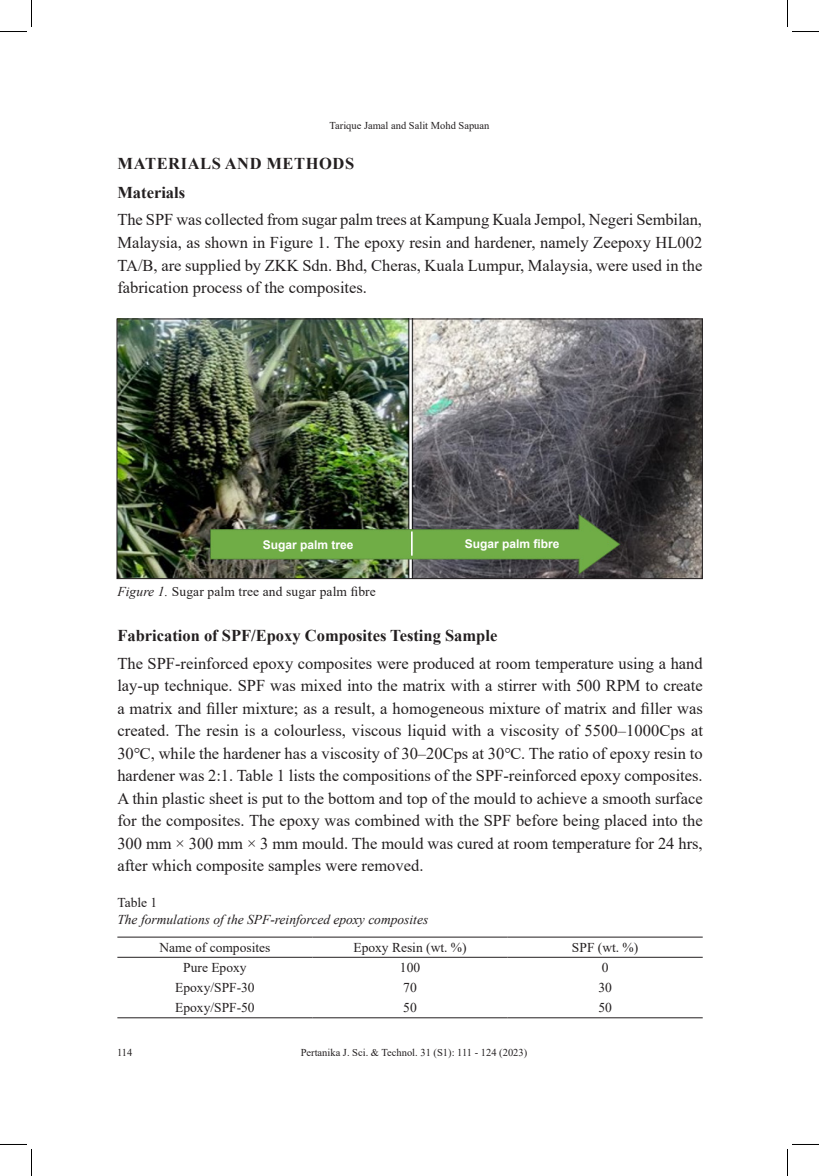
<style>
.page{position:relative;width:819px;height:1176px;background:#fff}
.page>*{position:absolute;margin:0;border:0;box-sizing:border-box;transform-origin:0 0}
.First_para_body_text{font:16.5px/22.5px "Times New Roman";color:#231f20;text-align:justify}
.Only_Para_body_text{font:16.5px/22.5px "Times New Roman";color:#231f20;text-align:justify}
.Subhead_2{font:700 16.5px "Times New Roman";color:#231f20}
.Subhead{font:700 16.5px "Times New Roman";letter-spacing:.035em;color:#231f20}
.Body_Table{font:13.5px "Times New Roman";color:#231f20}
.Body_Text{font:italic 13.5px "Times New Roman";color:#231f20}
.First_para_body_text-2{font:13.5px "Times New Roman";color:#231f20}
.Subhead_3{font:700 12px "Arial";color:#fff}
.t1{font:10.5px "Times New Roman";color:#231f20}
.s1{font-style:italic}
</style>
<div class="page">
<img style="left:119px;top:320px;width:582px;height:257px">
<div style="left:117px;top:318px;width:586px;height:261px;border:1px solid #231f20"></div>
<hr style="left:117px;top:936px;width:195px;height:1px;background:#231f20">
<hr style="left:312px;top:936px;width:196px;height:1px;background:#231f20">
<hr style="left:508px;top:936px;width:195px;height:1px;background:#231f20">
<hr style="left:117px;top:956px;width:195px;height:1px;background:#231f20">
<hr style="left:312px;top:956px;width:196px;height:1px;background:#231f20">
<hr style="left:508px;top:956px;width:195px;height:1px;background:#231f20">
<hr style="left:117px;top:1017px;width:195px;height:1px;background:#231f20">
<hr style="left:312px;top:1017px;width:196px;height:1px;background:#231f20">
<hr style="left:508px;top:1017px;width:195px;height:1px;background:#231f20">
<div style="left:218px;top:534px;width:180px;height:22px;background:#70ad46"></div>
<div style="left:425px;top:532px;width:175px;height:22px;background:#70ad46"></div>
<div style="left:582px;top:538px;width:24px;height:13px;background:#70ad46"></div>
<svg style="left:0;top:0;width:32px;height:32px"></svg>
<svg style="left:0;top:1144px;width:32px;height:31px"></svg>
<svg style="left:787px;top:0;width:32px;height:32px"></svg>
<svg style="left:787px;top:1144px;width:32px;height:31px"></svg>
<p class="t1" style="left:330px;top:118px;width:161px">Tarique Jamal and Salit Mohd Sapuan</p>
<p class="Subhead" style="left:118px;top:151px;width:238px">MATERIALS AND METHODS</p>
<p class="Subhead_2" style="left:117px;top:180px;width:69px">Materials</p>
<p class="Only_Para_body_text" style="left:117px;top:208px;width:587px">The SPF was collected from sugar palm trees at Kampung Kuala Jempol, Negeri Sembilan, Malaysia, as shown in Figure 1. The epoxy resin and hardener, namely Zeepoxy HL002<br>TA/B, are supplied by ZKK Sdn. Bhd, Cheras, Kuala Lumpur, Malaysia, were used in the fabrication process of the composites.</p>
<p class="Subhead_3" style="left:263px;top:536px;width:92px">Sugar palm tree</p>
<p class="Subhead_3" style="left:465px;top:535px;width:96px">Sugar palm fibre</p>
<p class="Body_Table" style="left:117px;top:582px;width:260px"><span class="s1">Figure 1.</span> Sugar palm tree and sugar palm fibre</p>
<p class="Subhead_2" style="left:117px;top:623px;width:381px">Fabrication of SPF/Epoxy Composites Testing Sample</p>
<p class="First_para_body_text" style="left:117px;top:651px;width:587px">The SPF-reinforced epoxy composites were produced at room temperature using a hand lay-up technique. SPF was mixed into the matrix with a stirrer with 500 RPM to create a matrix and filler mixture; as a result, a homogeneous mixture of matrix and filler was created. The resin is a colourless, viscous liquid with a viscosity of 5500–1000Cps at 30℃, while the hardener has a viscosity of 30–20Cps at 30℃. The ratio of epoxy resin to hardener was 2:1. Table 1 lists the compositions of the SPF-reinforced epoxy composites.<br>A thin plastic sheet is put to the bottom and top of the mould to achieve a smooth surface for the composites. The epoxy was combined with the SPF before being placed into the 300 mm × 300 mm × 3 mm mould. The mould was cured at room temperature for 24 hrs, after which composite samples were removed.</p>
<p class="First_para_body_text-2" style="left:117px;top:893px;width:41px">Table 1</p>
<p class="Body_Text" style="left:117px;top:910px;width:312px">The formulations of the SPF-reinforced epoxy composites</p>
<p class="Body_Table" style="left:159px;top:937px;width:112px">Name of composites</p>
<p class="Body_Table" style="left:353px;top:937px;width:115px">Epoxy Resin (wt. %)</p>
<p class="Body_Table" style="left:572px;top:937px;width:68px">SPF (wt. %)</p>
<p class="Body_Table" style="left:183px;top:958px;width:65px">Pure Epoxy</p>
<p class="Body_Table" style="left:400px;top:958px;width:22px">100</p>
<p class="Body_Table" style="left:602px;top:958px;width:8px">0</p>
<p class="Body_Table" style="left:175px;top:978px;width:81px">Epoxy/SPF-30</p>
<p class="Body_Table" style="left:403px;top:978px;width:15px">70</p>
<p class="Body_Table" style="left:598px;top:978px;width:15px">30</p>
<p class="Body_Table" style="left:175px;top:998px;width:81px">Epoxy/SPF-50</p>
<p class="Body_Table" style="left:403px;top:998px;width:15px">50</p>
<p class="Body_Table" style="left:598px;top:998px;width:15px">50</p>
<p class="t1" style="left:117px;top:1045px;width:17px">114</p>
<p class="t1" style="left:301px;top:1045px;width:228px">Pertanika J. Sci. &amp; Technol. 31 (S1): 111 - 124 (2023)</p>
</div>
